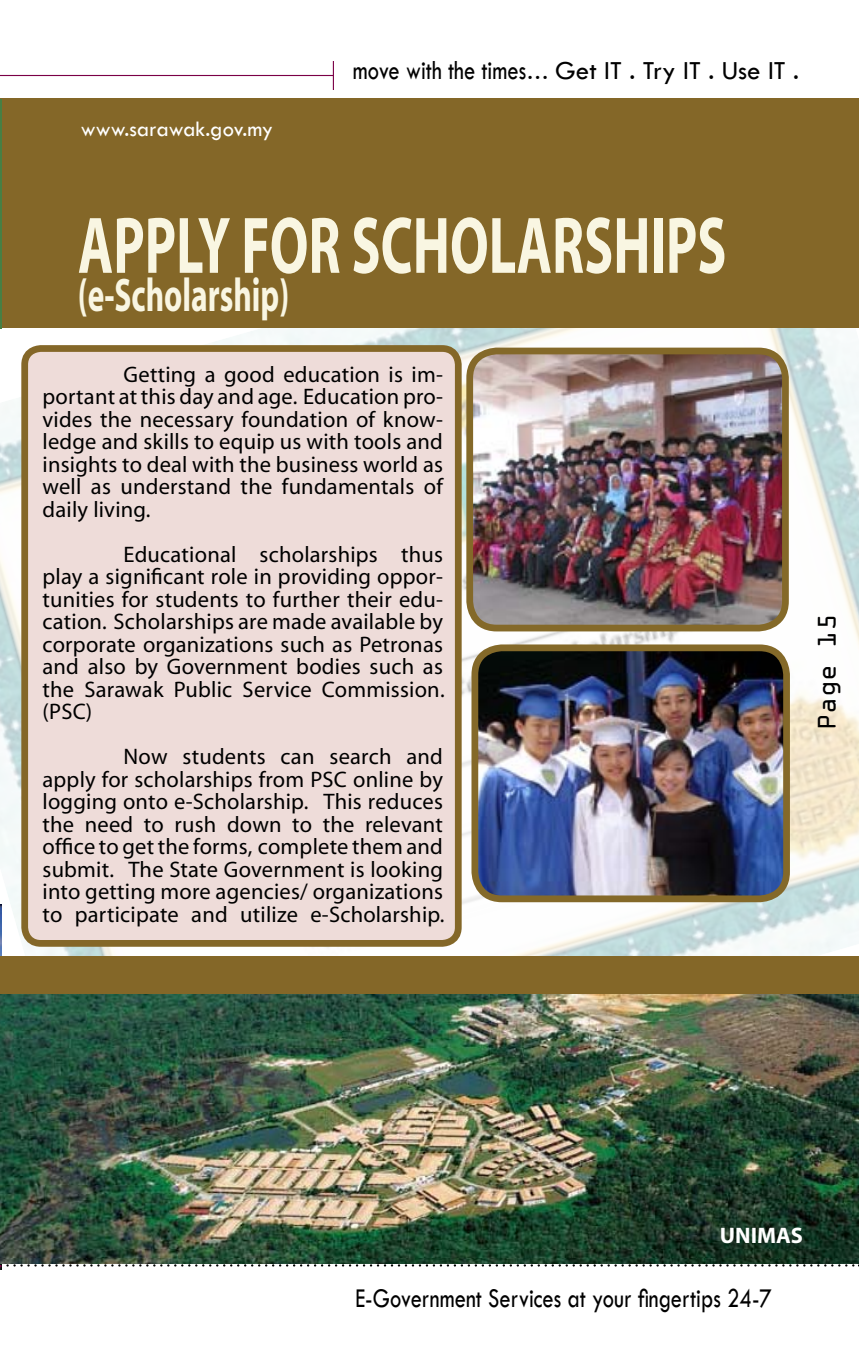
<style>
.page{position:relative;width:859px;height:1345px;background:#fff}
.page>*{position:absolute;margin:0;border:0;box-sizing:border-box;transform-origin:0 0}
.t1{font:700 81px "Myriad";color:#f9f6e2;scale:.67 1}
.t2{font:700 47.25px "Myriad";color:#f9f6e2;scale:.67 1}
.t3{font:28.12px "Tw Cen";color:#000;scale:.8 1}
.t4{font:27px "Tw Cen";color:#000}
.t5{font:27px "OCRA Extended";color:#000}
.t6{font:22.5px/22.5px "Myriad";letter-spacing:.01em;color:#000;text-align:justify}
.t7{font:22.5px "Tw Cen";color:#fff}
.t8{font:700 22.5px "Myriad";color:#fff}
.s1{font-size:28.12px}
.s2{font-size:22.5px}
</style>
<div class="page">
<hr style="left:0;top:75px;width:333px;height:1px;background:#7b0046">
<svg style="left:333px;top:61px;width:1px;height:29px"></svg>
<img style="left:0;top:171px;width:859px;height:785px">
<svg style="left:0;top:1264px;width:859px;height:3px"></svg>
<div style="left:0;top:98px;width:858px;height:230px;background:#846728"></div>
<img style="left:0;top:993px;width:859px;height:271px">
<div style="left:0;top:956px;width:859px;height:37px;background:#846728"></div>
<img style="left:470px;top:351px;width:315px;height:277px;border-radius:27px">
<div style="left:466px;top:348px;width:322px;height:283px;border:7px solid #846929;border-radius:27px"></div>
<img style="left:475px;top:648px;width:311px;height:251px;border-radius:27px">
<div style="left:471px;top:644px;width:319px;height:258px;border:7px solid #846929;border-radius:27px"></div>
<div style="left:25px;top:348px;width:433px;height:595px;background:#eedcd9;border-radius:16px"></div>
<div style="left:21px;top:345px;width:440px;height:601px;border:7px solid #846728;border-radius:16px"></div>
<hr style="left:0;top:99px;width:2px;height:230px;background:#477f44">
<p class="t7" style="left:81px;top:116px;width:194px">www.sarawak.gov.my</p>
<p class="t4" style="left:353px;top:54px;width:448px"><span class="s1">move with the times</span><span class="s2">…</span> Get IT . Try IT . Use IT .</p>
<h1 class="t1" style="left:78px;top:204px;width:969px">APPLY FOR SCHOLARSHIPS</h1>
<h2 class="t2" style="left:78px;top:270px;width:317px">(e-Scholarship)</h2>
<p class="t6" style="left:43px;top:364px;width:402px;text-indent:81px">Getting a good education is im&shy;portant at this day and age. Education pro&shy;vides the necessary foundation of know&shy;ledge and skills to equip us with tools and insights to deal with the business world as well as understand the fundamentals of daily living.</p>
<p class="t6" style="left:43px;top:544px;width:403px;text-indent:81px">Educational scholarships thus play a significant role in providing oppor&shy;tunities for students to further their edu&shy;cation. Scholarships are made available by corporate organizations such as Petronas and also by Government bodies such as the Sarawak Public Service Commission. (PSC)</p>
<p class="t6" style="left:43px;top:746px;width:403px;text-indent:81px">Now students can search and apply for scholarships from PSC online by logging onto e-Scholarship. This reduces the need to rush down to the relevant office to get the forms, complete them and submit. The State Government is looking into getting more agencies/ organizations to participate and utilize e-Scholarship.</p>
<p class="t5" style="left:812px;top:730px;width:116px;rotate:-90deg">Page 15</p>
<p class="t8" style="left:719px;top:1224px;width:85px">UNIMAS</p>
<p class="t3" style="left:355px;top:1281px;width:522px">E-Government Services at your fingertips 24-7</p>
</div>
